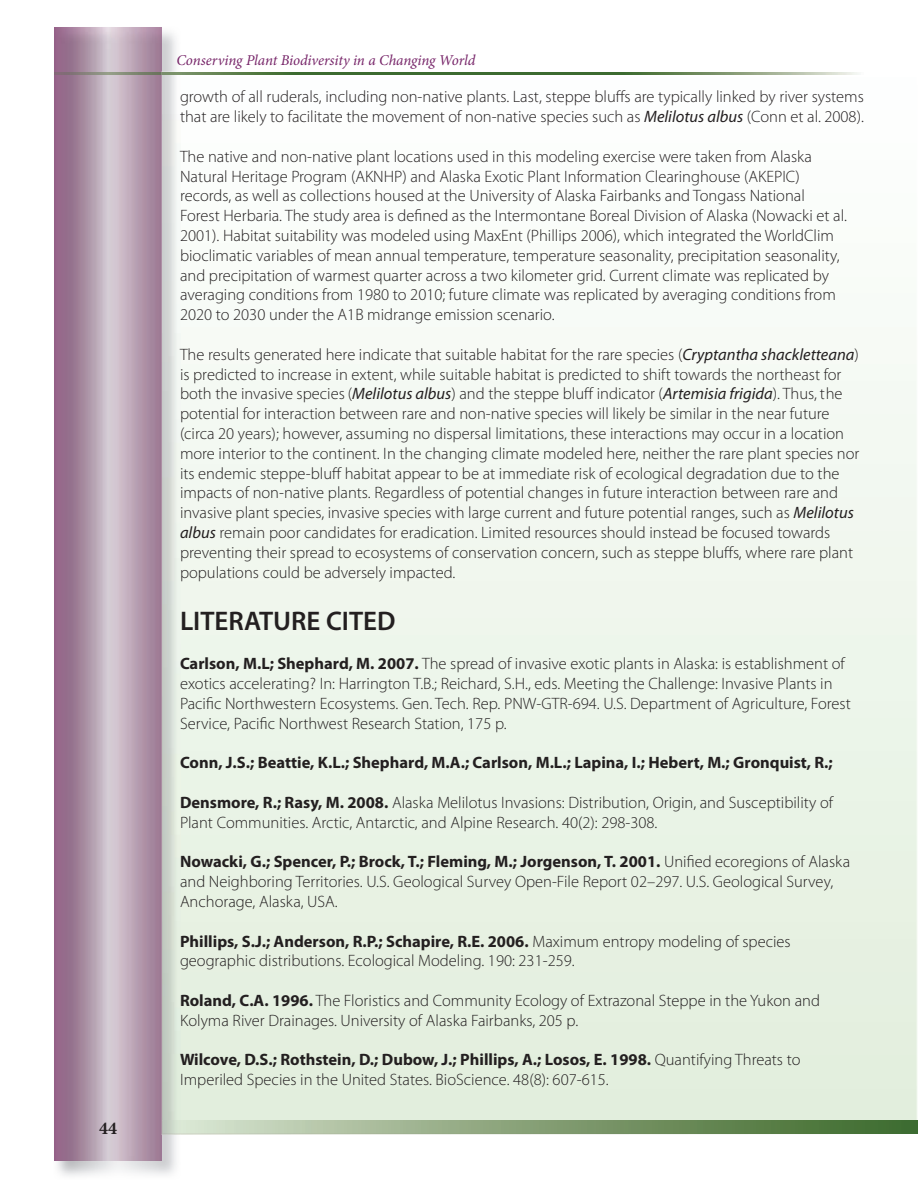
<style>
.page{position:relative;width:918px;height:1188px;background:#fff}
.page>*{position:absolute;margin:0;border:0;box-sizing:border-box;transform-origin:0 0}
.t1{font:600 27px "Myriad Pro";color:#231f20}
.t2{font:700 18px "Minion Pro";color:#231f20}
.t3{font:300 16.5px/19.8px "Myriad Pro";color:#231f20}
.t4{font:700 16.5px "Myriad Pro";color:#231f20}
.t5{font:italic 15px "Minion Pro";letter-spacing:-.005em;color:#772569}
.s1{font-weight:400;font-style:italic}
.s2{font-weight:700}
</style>
<div class="page">
<svg style="left:181px;top:364px;width:683px;height:717px"></svg>
<img style="left:54px;top:27px;width:108px;height:1134px">
<img style="left:54px;top:72px;width:804px;height:3px">
<svg style="left:161px;top:72px;width:20px;height:3px"></svg>
<svg style="left:917px;top:1120px;width:1px;height:14px"></svg>
<img style="left:163px;top:1120px;width:754px;height:14px">
<p class="t2" style="left:99px;top:1116px;width:19px">44</p>
<p class="t5" style="left:176px;top:50px;width:300px">Conserving Plant Biodiversity in a Changing World</p>
<p class="t3" style="left:180px;top:87px;width:685px">growth of all ruderals, including non-native plants. Last, steppe bluffs are typically linked by river systems that are likely to facilitate the movement of non-native species such as <span class="s1">Melilotus albus</span> (Conn et al. 2008).</p>
<p class="t3" style="left:180px;top:146px;width:668px">The native and non-native plant locations used in this modeling exercise were taken from Alaska Natural Heritage Program (AKNHP) and Alaska Exotic Plant Information Clearinghouse (AKEPIC) records, as well as collections housed at the University of Alaska Fairbanks and Tongass National Forest Herbaria. The study area is defined as the Intermontane Boreal Division of Alaska (Nowacki et al.<br>2001). Habitat suitability was modeled using MaxEnt (Phillips 2006), which integrated the WorldClim bioclimatic variables of mean annual temperature, temperature seasonality, precipitation seasonality, and precipitation of warmest quarter across a two kilometer grid. Current climate was replicated by averaging conditions from 1980 to 2010; future climate was replicated by averaging conditions from 2020 to 2030 under the A1B midrange emission scenario.</p>
<p class="t3" style="left:180px;top:344px;width:681px">The results generated here indicate that suitable habitat for the rare species (<span class="s1">Cryptantha shackletteana</span>) is predicted to increase in extent, while suitable habitat is predicted to shift towards the northeast for both the invasive species (<span class="s1">Melilotus albus</span>) and the steppe bluff indicator (<span class="s1">Artemisia frigida</span>). Thus, the potential for interaction between rare and non-native species will likely be similar in the near future (circa 20 years); however, assuming no dispersal limitations, these interactions may occur in a location more interior to the continent. In the changing climate modeled here, neither the rare plant species nor its endemic steppe-bluff habitat appear to be at immediate risk of ecological degradation due to the impacts of non-native plants. Regardless of potential changes in future interaction between rare and invasive plant species, invasive species with large current and future potential ranges, such as <span class="s1">Melilotus albus</span> remain poor candidates for eradication. Limited resources should instead be focused towards preventing their spread to ecosystems of conservation concern, such as steppe bluffs, where rare plant populations could be adversely impacted.</p>
<h1 class="t1" style="left:180px;top:604px;width:217px">LITERATURE CITED</h1>
<p class="t3" style="left:180px;top:654px;width:672px"><span class="s2">Carlson, M.L; Shephard, M. 2007.</span> The spread of invasive exotic plants in Alaska: is establishment of exotics accelerating? In: Harrington T.B.; Reichard, S.H., eds. Meeting the Challenge: Invasive Plants in Pacific Northwestern Ecosystems. Gen. Tech. Rep. PNW-GTR-694. U.S. Department of Agriculture, Forest Service, Pacific Northwest Research Station, 175 p.</p>
<p class="t4" style="left:180px;top:752px;width:654px">Conn, J.S.; Beattie, K.L.; Shephard, M.A.; Carlson, M.L.; Lapina, I.; Hebert, M.; Gronquist, R.;</p>
<p class="t3" style="left:180px;top:792px;width:655px"><span class="s2">Densmore, R.; Rasy, M. 2008.</span> Alaska Melilotus Invasions: Distribution, Origin, and Susceptibility of<br>Plant Communities. Arctic, Antarctic, and Alpine Research. 40(2): 298-308.</p>
<p class="t3" style="left:180px;top:852px;width:672px"><span class="s2">Nowacki, G.; Spencer, P.; Brock, T.; Fleming, M.; Jorgenson, T. 2001.</span> Unified ecoregions of Alaska and Neighboring Territories. U.S. Geological Survey Open-File Report 02–297. U.S. Geological Survey,<br>Anchorage, Alaska, USA.</p>
<p class="t3" style="left:180px;top:931px;width:612px"><span class="s2">Phillips, S.J.; Anderson, R.P.; Schapire, R.E. 2006.</span> Maximum entropy modeling of species geographic distributions. Ecological Modeling. 190: 231-259.</p>
<p class="t3" style="left:180px;top:990px;width:642px"><span class="s2">Roland, C.A. 1996.</span> The Floristics and Community Ecology of Extrazonal Steppe in the Yukon and<br>Kolyma River Drainages. University of Alaska Fairbanks, 205 p.</p>
<p class="t3" style="left:180px;top:1050px;width:622px"><span class="s2">Wilcove, D.S.; Rothstein, D.; Dubow, J.; Phillips, A.; Losos, E. 1998.</span> Quantifying Threats to<br>Imperiled Species in the United States. BioScience. 48(8): 607-615.</p>
</div>
